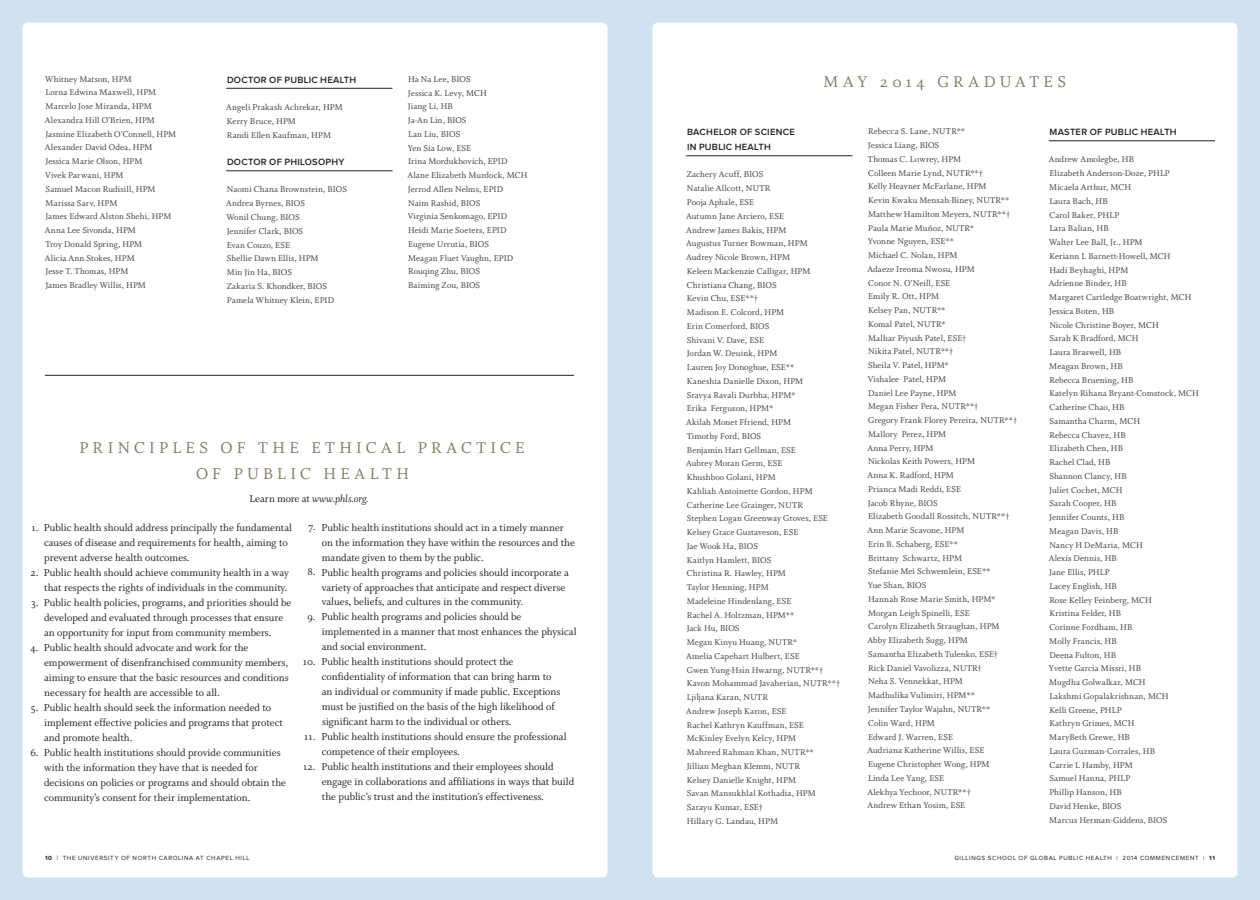
<style>
.page{position:relative;width:1260px;height:900px;background:#fff}
.page>*{position:absolute;margin:0;border:0;box-sizing:border-box;transform-origin:0 0}
.t1{font:17.5px/26.2px "Whitman Roman Os F";letter-spacing:.245em;color:#817a61;text-align:center}
.t2{font:11.25px/15px "Whitman Roman Os F";color:#231f20}
.t3{font:11.25px "Whitman Italic Os F";letter-spacing:.005em;color:#231f20}
.t4{font:9.38px/13.8px "Whitman Roman Os F";letter-spacing:.015em;color:#3e3e3f}
.t5{font:600 9.38px/15px "Proxima Nova";letter-spacing:.03em;color:#231f20}
.t6{font:6.25px "Proxima Nova";letter-spacing:.105em;color:#231f20}
.s1{font-family:"Whitman Roman Os F"}
.s2{font-weight:700}
</style>
<div class="page">
<div style="left:630px;top:0;width:630px;height:900px;background:#d0e1f2"></div>
<div style="left:0;top:0;width:630px;height:900px;background:#d0e1f2"></div>
<div style="left:652px;top:22px;width:586px;height:856px;background:#fff;border-radius:6px"></div>
<div style="left:22px;top:22px;width:586px;height:856px;background:#fff;border-radius:6px"></div>
<hr style="left:226px;top:88px;width:166px;height:1px;background:#231f20">
<hr style="left:226px;top:171px;width:166px;height:1px;background:#231f20">
<hr style="left:686px;top:156px;width:166px;height:1px;background:#231f20">
<hr style="left:1049px;top:141px;width:166px;height:1px;background:#231f20">
<hr style="left:45px;top:375px;width:529px;height:1px;background:#231f20">
<p class="t4" style="left:45px;top:72px;width:133px">Whitney Matson, HPM<br>Lorna Edwina Maxwell, HPM<br>Marcelo Jose Miranda, HPM<br>Alexandra Hill O’Brien, HPM<br>Jasmine Elizabeth O’Connell, HPM<br>Alexander David Odea, HPM<br>Jessica Marie Olson, HPM<br>Vivek Parwani, HPM<br>Samuel Macon Rudisill, HPM<br>Marissa Sarv, HPM<br>James Edward Alston Shehi, HPM<br>Anna Lee Sivonda, HPM<br>Troy Donald Spring, HPM<br>Alicia Ann Stokes, HPM<br>Jesse T. Thomas, HPM<br>James Bradley Willis, HPM</p>
<p class="t5" style="left:227px;top:72px;width:131px">DOCTOR OF PUBLIC HEALTH</p>
<p class="t4" style="left:226px;top:100px;width:118px">Angeli Prakash Achrekar, HPM<br>Kerry Bruce, HPM<br>Randi Ellen Kaufman, HPM</p>
<p class="t5" style="left:227px;top:155px;width:119px">DOCTOR OF PHILOSOPHY</p>
<p class="t4" style="left:226px;top:183px;width:122px">Naomi Chana Brownstein, BIOS<br>Andrea Byrnes, BIOS<br>Wonil Chung, BIOS<br>Jennifer Clark, BIOS<br>Evan Couzo, ESE<br>Shellie Dawn Ellis, HPM<br>Min Jin Ha, BIOS<br>Zakaria S. Khondker, BIOS<br>Pamela Whitney Klein, EPID</p>
<p class="t4" style="left:407px;top:72px;width:122px">Ha Na Lee, BIOS<br>Jessica K. Levy, MCH<br>Jiang Li, HB<br>Ja-An Lin, BIOS<br>Lan Liu, BIOS<br>Yen Sia Low, ESE<br>Irina Mordukhovich, EPID<br>Alane Elizabeth Murdock, MCH<br>Jerrod Allen Nelms, EPID<br>Naim Rashid, BIOS<br>Virginia Senkomago, EPID<br>Heidi Marie Soeters, EPID<br>Eugene Urrutia, BIOS<br>Meagan Fluet Vaughn, EPID<br>Rouqing Zhu, BIOS<br>Baiming Zou, BIOS</p>
<h1 class="t1" style="left:79px;top:434px;width:447px">PRINCIPLES OF THE ETHICAL PRACTICE<br>OF PUBLIC HEALTH</h1>
<p class="t3" style="left:249px;top:493px;width:121px"><span class="s1">Learn more at</span> www.phls.org.</p>
<p class="t2" style="left:322px;top:520px;width:256px">Public health institutions should act in a timely manner on the information they have within the resources and the mandate given to them by the public.<br>Public health programs and policies should incorporate a variety of approaches that anticipate and respect diverse values, beliefs, and cultures in the community.<br>Public health programs and policies should be implemented in a manner that most enhances the physical and social environment.<br>Public health institutions should protect the confidentiality of information that can bring harm to<br>an individual or community if made public. Exceptions must be justified on the basis of the high likelihood of significant harm to the individual or others.<br>Public health institutions should ensure the professional competence of their employees.<br>Public health institutions and their employees should engage in collaborations and affiliations in ways that build the public’s trust and the institution’s effectiveness.</p>
<p class="t2" style="left:44px;top:520px;width:249px">Public health should address principally the fundamental causes of disease and requirements for health, aiming to prevent adverse health outcomes.<br>Public health should achieve community health in a way that respects the rights of individuals in the community.<br>Public health policies, programs, and priorities should be developed and evaluated through processes that ensure an opportunity for input from community members.<br>Public health should advocate and work for the empowerment of disenfranchised community members, aiming to ensure that the basic resources and conditions necessary for health are accessible to all.<br>Public health should seek the information needed to implement effective policies and programs that protect and promote health.<br>Public health institutions should provide communities with the information they have that is needed for decisions on policies or programs and should obtain the community’s consent for their implementation.</p>
<p class="t2" style="left:309px;top:520px;width:8px">7.</p>
<p class="t2" style="left:308px;top:565px;width:10px">8.</p>
<p class="t2" style="left:307px;top:610px;width:10px">9.</p>
<p class="t2" style="left:303px;top:655px;width:14px">10.</p>
<p class="t2" style="left:32px;top:520px;width:9px">1.</p>
<p class="t2" style="left:31px;top:565px;width:10px">2.</p>
<p class="t2" style="left:31px;top:595px;width:9px">3.</p>
<p class="t2" style="left:30px;top:640px;width:10px">4.</p>
<p class="t2" style="left:31px;top:700px;width:9px">5.</p>
<p class="t2" style="left:30px;top:745px;width:10px">6.</p>
<p class="t2" style="left:304px;top:730px;width:13px">11.</p>
<p class="t2" style="left:303px;top:760px;width:14px">12.</p>
<h1 class="t1" style="left:823px;top:69px;width:244px">MAY 2014 GRADUATES</h1>
<p class="t5" style="left:687px;top:125px;width:109px">BACHELOR OF SCIENCE<br>IN PUBLIC HEALTH</p>
<p class="t4" style="left:686px;top:168px;width:156px">Zachery Acuff, BIOS<br>Natalie Allcott, NUTR<br>Pooja Aphale, ESE<br>Autumn Jane Arciero, ESE<br>Andrew James Bakis, HPM<br>Augustus Turner Bowman, HPM<br>Audrey Nicole Brown, HPM<br>Keleen Mackenzie Calligar, HPM<br>Christiana Chang, BIOS<br>Kevin Chu, ESE**†<br>Madison E. Colcord, HPM<br>Erin Comerford, BIOS<br>Shivani V. Dave, ESE<br>Jordan W. Deuink, HPM<br>Lauren Joy Donoghue, ESE**<br>Kaneshia Danielle Dixon, HPM<br>Sravya Ravali Durbha, HPM*<br>Erika Ferguson, HPM*<br>Akilah Monet Ffriend, HPM<br>Timothy Ford, BIOS<br>Benjamin Hart Gellman, ESE<br>Aubrey Moran Germ, ESE<br>Khushboo Golani, HPM<br>Kahliah Antoinette Gordon, HPM<br>Catherine Lee Grainger, NUTR<br>Stephen Logan Greenway Groves, ESE<br>Kelsey Grace Gustaveson, ESE<br>Jae Wook Ha, BIOS<br>Kaitlyn Hamlett, BIOS<br>Christina R. Hawley, HPM<br>Taylor Henning, HPM<br>Madeleine Hindenlang, ESE<br>Rachel A. Holtzman, HPM**<br>Jack Hu, BIOS<br>Megan Kinyu Huang, NUTR*<br>Amelia Capehart Hulbert, ESE<br>Gwen Yung-Hsin Hwarng, NUTR**†<br>Kavon Mohammad Javaherian, NUTR**†<br>Ljiljana Karan, NUTR<br>Andrew Joseph Karon, ESE<br>Rachel Kathryn Kauffman, ESE<br>McKinley Evelyn Kelcy, HPM<br>Mahreed Rahman Khan, NUTR**<br>Jillian Meghan Klemm, NUTR<br>Kelsey Danielle Knight, HPM<br>Savan Mansukhlal Kothadia, HPM<br>Sarayu Kumar, ESE†<br>Hillary G. Landau, HPM</p>
<p class="t4" style="left:867px;top:125px;width:151px">Rebecca S. Lane, NUTR**<br>Jessica Liang, BIOS<br>Thomas C. Lowrey, HPM<br>Colleen Marie Lynd, NUTR**†<br>Kelly Heavner McFarlane, HPM<br>Kevin Kwaku Mensah-Biney, NUTR**<br>Matthew Hamilton Meyers, NUTR**†<br>Paula Marie Muñoz, NUTR*<br>Yvonne Nguyen, ESE**<br>Michael C. Nolan, HPM<br>Adaeze Ireoma Nwosu, HPM<br>Conor N. O’Neill, ESE<br>Emily R. Ott, HPM<br>Kelsey Pan, NUTR**<br>Komal Patel, NUTR*<br>Malhar Piyush Patel, ESE†<br>Nikita Patel, NUTR**†<br>Sheila V. Patel, HPM*<br>Vishalee Patel, HPM<br>Daniel Lee Payne, HPM<br>Megan Fisher Pera, NUTR**†<br>Gregory Frank Florey Pereira, NUTR**†<br>Mallory Perez, HPM<br>Anna Perry, HPM<br>Nickolas Keith Powers, HPM<br>Anna K. Radford, HPM<br>Prianca Madi Reddi, ESE<br>Jacob Rhyne, BIOS<br>Elizabeth Goodall Rossitch, NUTR**†<br>Ann Marie Scavone, HPM<br>Erin B. Schaberg, ESE**<br>Brittany Schwartz, HPM<br>Stefanie Mei Schwemlein, ESE**<br>Yue Shan, BIOS<br>Hannah Rose Marie Smith, HPM*<br>Morgan Leigh Spinelli, ESE<br>Carolyn Elizabeth Straughan, HPM<br>Abby Elizabeth Sugg, HPM<br>Samantha Elizabeth Tulenko, ESE†<br>Rick Daniel Vavolizza, NUTR†<br>Neha S. Vennekkat, HPM<br>Madhulika Vulimiri, HPM**<br>Jennifer Taylor Wajahn, NUTR**<br>Colin Ward, HPM<br>Edward J. Warren, ESE<br>Audriana Katherine Willis, ESE<br>Eugene Christopher Wong, HPM<br>Linda Lee Yang, ESE<br>Alekhya Yechoor, NUTR**†<br>Andrew Ethan Yosim, ESE</p>
<p class="t5" style="left:1050px;top:125px;width:129px">MASTER OF PUBLIC HEALTH</p>
<p class="t4" style="left:1049px;top:153px;width:152px">Andrew Amolegbe, HB<br>Elizabeth Anderson-Doze, PHLP<br>Micaela Arthur, MCH<br>Laura Bach, HB<br>Carol Baker, PHLP<br>Lara Balian, HB<br>Walter Lee Ball, Jr., HPM<br>Keriann L Barnett-Howell, MCH<br>Hadi Beyhaghi, HPM<br>Adrienne Binder, HB<br>Margaret Cartledge Boatwright, MCH<br>Jessica Boten, HB<br>Nicole Christine Boyer, MCH<br>Sarah K Bradford, MCH<br>Laura Braswell, HB<br>Meagan Brown, HB<br>Rebecca Bruening, HB<br>Katelyn Rihana Bryant-Comstock, MCH<br>Catherine Chao, HB<br>Samantha Charm, MCH<br>Rebecca Chavez, HB<br>Elizabeth Chen, HB<br>Rachel Clad, HB<br>Shannon Clancy, HB<br>Juliet Cochet, MCH<br>Sarah Cooper, HB<br>Jennifer Counts, HB<br>Meagan Davis, HB<br>Nancy H DeMaria, MCH<br>Alexis Dennis, HB<br>Jane Ellis, PHLP<br>Lacey English, HB<br>Rose Kelley Feinberg, MCH<br>Kristina Felder, HB<br>Corinne Fordham, HB<br>Molly Francis, HB<br>Deena Fulton, HB<br>Yvette Garcia Missri, HB<br>Mugdha Golwalkar, MCH<br>Lakshmi Gopalakrishnan, MCH<br>Kelli Greene, PHLP<br>Kathryn Grimes, MCH<br>MaryBeth Grewe, HB<br>Laura Guzman-Corrales, HB<br>Carrie L Hamby, HPM<br>Samuel Hanna, PHLP<br>Phillip Hanson, HB<br>David Henke, BIOS<br>Marcus Herman-Giddens, BIOS</p>
<p class="t6" style="left:45px;top:855px;width:206px"><span class="s2">10</span> | THE UNIVERSITY OF NORTH CAROLINA AT CHAPEL HILL</p>
<p class="t6" style="left:954px;top:855px;width:262px">GILLINGS SCHOOL OF GLOBAL PUBLIC HEALTH | 2014 COMMENCEMENT | <span class="s2">11</span></p>
</div>
